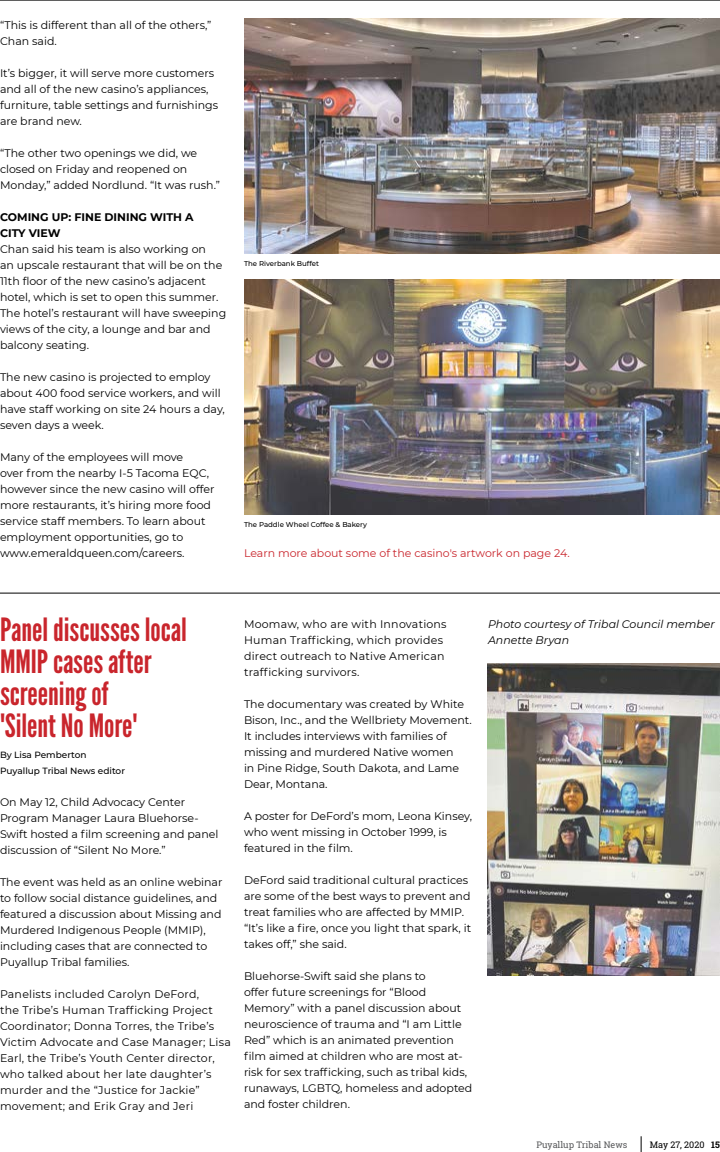
<style>
.page{position:relative;width:720px;height:1152px;background:#fff}
.page>*{position:absolute;margin:0;border:0;box-sizing:border-box;transform-origin:0 0}
.t1{font:32px/32px "League Gothic";color:#c9252c}
.t2{font:11px/16px "Montserrat";color:#000}
.t3{font:11px/16px "Montserrat";letter-spacing:.02em;color:#000}
.t4{font:11px "Montserrat";color:#c9252c}
.t5{font:italic 11px/16px "Montserrat";color:#000}
.t6{font:700 11px/16px "Montserrat";color:#000}
.t7{font:500 9px/16px "Montserrat";color:#000}
.t8{font:9px "Roboto Slab";color:#58595b}
.t9{font:9px "Roboto Slab";color:#000}
.t10{font:500 7px "Montserrat";color:#000}
.s1{font-weight:700}
</style>
<div class="page">
<svg style="left:641px;top:1136px;width:1px;height:16px"></svg>
<hr style="left:0;top:0;width:720px;height:1px;background:#000">
<hr style="left:0;top:593px;width:720px;height:1px;background:#000">
<img style="left:244px;top:279px;width:476px;height:235px">
<img style="left:244px;top:18px;width:476px;height:235px">
<img style="left:487px;top:664px;width:233px;height:312px">
<p class="t2" style="left:0;top:16px;width:213px">“This is different than all of the others,”<br>Chan said.</p>
<p class="t2" style="left:0;top:64px;width:220px">It’s bigger, it will serve more customers and all of the new casino’s appliances, furniture, table settings and furnishings are brand new.</p>
<p class="t2" style="left:0;top:144px;width:222px">“The other two openings we did, we closed on Friday and reopened on<br>Monday,” added Nordlund. “It was rush.”</p>
<p class="t6" style="left:0;top:208px;width:195px">COMING UP: FINE DINING WITH A<br>CITY VIEW</p>
<p class="t2" style="left:0;top:240px;width:228px">Chan said his team is also working on<br>an upscale restaurant that will be on the 11th floor of the new casino’s adjacent hotel, which is set to open this summer.<br>The hotel’s restaurant will have sweeping views of the city, a lounge and bar and balcony seating.</p>
<p class="t2" style="left:0;top:368px;width:226px">The new casino is projected to employ about 400 food service workers, and will have staff working on site 24 hours a day, seven days a week.</p>
<p class="t2" style="left:0;top:448px;width:216px">Many of the employees will move<br>over from the nearby I-5 Tacoma EQC, however since the new casino will offer more restaurants, it’s hiring more food service staff members. To learn about employment opportunities, go to www.emeraldqueen.com/careers.</p>
<p class="t10" style="left:244px;top:259px;width:77px">The Riverbank Buffet</p>
<p class="t10" style="left:244px;top:519px;width:125px">The Paddle Wheel Coffee &amp; Bakery</p>
<p class="t4" style="left:244px;top:545px;width:327px">Learn more about some of the casino's artwork on page 24.</p>
<h1 class="t1" style="left:0;top:613px;width:188px">Panel discusses local<br>MMIP cases after screening of<br>'Silent No More'</h1>
<p class="t7" style="left:0;top:747px;width:127px">By Lisa Pemberton<br>Puyallup Tribal News editor</p>
<p class="t2" style="left:0;top:794px;width:220px">On May 12, Child Advocacy Center Program Manager Laura Bluehorse-Swift hosted a film screening and panel discussion of “Silent No More.”</p>
<p class="t2" style="left:0;top:874px;width:224px">The event was held as an online webinar to follow social distance guidelines, and featured a discussion about Missing and Murdered Indigenous People (MMIP), including cases that are connected to Puyallup Tribal families.</p>
<p class="t3" style="left:0;top:986px;width:232px">Panelists included Carolyn DeFord,<br>the Tribe’s Human Trafficking Project Coordinator; Donna Torres, the Tribe’s Victim Advocate and Case Manager; Lisa Earl, the Tribe’s Youth Center director, who talked about her late daughter’s murder and the “Justice for Jackie” movement; and Erik Gray and Jeri</p>
<p class="t3" style="left:244px;top:615px;width:204px">Moomaw, who are with Innovations<br>Human Trafficking, which provides direct outreach to Native American trafficking survivors.</p>
<p class="t2" style="left:244px;top:695px;width:229px">The documentary was created by White Bison, Inc., and the Wellbriety Movement.<br>It includes interviews with families of missing and murdered Native women<br>in Pine Ridge, South Dakota, and Lame Dear, Montana.</p>
<p class="t2" style="left:244px;top:807px;width:230px">A poster for DeFord’s mom, Leona Kinsey, who went missing in October 1999, is featured in the film.</p>
<p class="t2" style="left:244px;top:871px;width:229px">DeFord said traditional cultural practices are some of the best ways to prevent and treat families who are affected by MMIP. “It’s like a fire, once you light that spark, it takes off,” she said.</p>
<p class="t2" style="left:244px;top:967px;width:230px">Bluehorse-Swift said she plans to<br>offer future screenings for “Blood Memory” with a panel discussion about neuroscience of trauma and “I am Little Red” which is an animated prevention film aimed at children who are most at&shy;risk for sex trafficking, such as tribal kids, runaways, LGBTQ, homeless and adopted and foster children.</p>
<p class="t5" style="left:488px;top:616px;width:228px">Photo courtesy of Tribal Council member<br>Annette Bryan</p>
<p class="t8" style="left:536px;top:1139px;width:92px">Puyallup Tribal News</p>
<p class="t9" style="left:650px;top:1139px;width:72px">May 27, 2020 <span class="s1">15</span></p>
</div>
